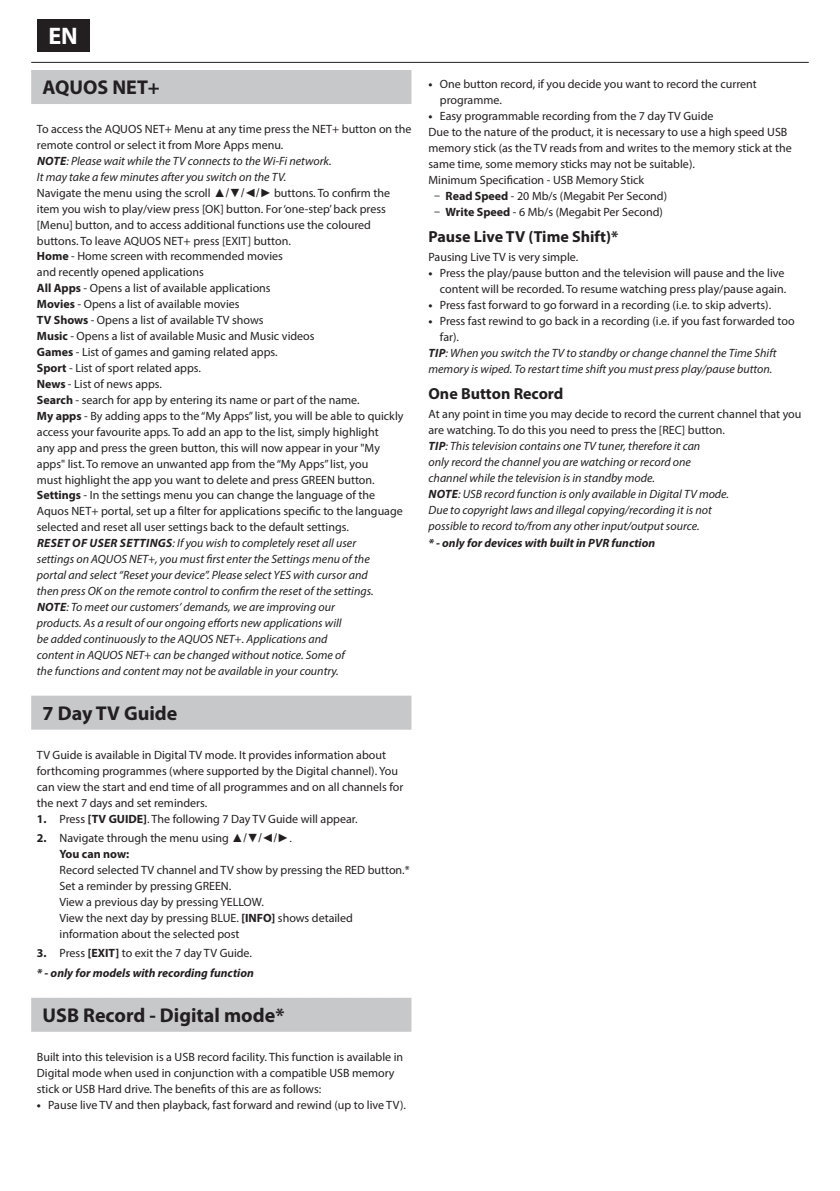
<style>
.page{position:relative;width:840px;height:1191px;background:#fff}
.page>*{position:absolute;margin:0;border:0;box-sizing:border-box;transform-origin:0 0}
.t1{font:700 24px "Myriad Pro";color:#fff}
.t2{font:700 20px "Myriad Pro";color:#231f20}
.t3{font:700 16px "Myriad Pro";color:#231f20}
.t4{font:12px/16px "Myriad Pro";color:#231f20}
.t5{font:italic 12px/16px "Myriad Pro";color:#231f20}
.t6{font:italic 700 12px/20.4px "Myriad Pro";color:#231f20}
.s1{font-weight:700;font-style:italic}
.s2{font-style:italic}
.s3{font-family:"Arial"}
.s4{font-weight:700}
.s5{font-weight:700;font-style:normal}
.s6{font-style:normal}
.s7{font-weight:400;font-style:normal}
</style>
<div class="page">
<div style="left:37px;top:19px;width:52px;height:32px;background:#231f20"></div>
<div style="left:31px;top:70px;width:380px;height:34px;background:#c7c8ca"></div>
<div style="left:31px;top:695px;width:380px;height:34px;background:#c7c8ca"></div>
<div style="left:31px;top:997px;width:380px;height:34px;background:#c7c8ca"></div>
<hr style="left:31px;top:62px;width:777px;height:1px;background:#231f20">
<h1 class="t1" style="left:48px;top:27px;width:31px">EN</h1>
<h2 class="t2" style="left:43px;top:80px;width:119px">AQUOS NET+</h2>
<p class="t4" style="left:37px;top:122px;width:376px">To access the AQUOS NET+ Menu at any time press the NET+ button on the remote control or select it from More Apps menu.<br><span class="s1">NOTE</span><span class="s2">: Please wait while the TV connects to the Wi-Fi network.<br>It may take a few minutes after you switch on the TV.<br></span>Navigate the menu using the scroll <span class="s3">▲/▼/◄/►</span> buttons. To confirm the item you wish to play/view press [OK] button. For ‘one-step’ back press [Menu] button, and to access additional functions use the coloured buttons. To leave AQUOS NET+ press [EXIT] button.</p>
<p class="t4" style="left:37px;top:249px;width:368px"><span class="s4">Home</span> - Home screen with recommended movies<br>and recently opened applications<br><span class="s4">All Apps</span> - Opens a list of available applications<br><span class="s4">Movies</span> - Opens a list of available movies<br><span class="s4">TV Shows</span> - Opens a list of available TV shows<br><span class="s4">Music</span> - Opens a list of available Music and Music videos<br><span class="s4">Games</span> - List of games and gaming related apps.<br><span class="s4">Sport</span> - List of sport related apps.<br><span class="s4">News</span> - List of news apps.<br><span class="s4">Search</span> - search for app by entering its name or part of the name.<br><span class="s4">My apps</span> - By adding apps to the “My Apps” list, you will be able to quickly access your favourite apps. To add an app to the list, simply highlight<br>any app and press the green button, this will now appear in your "My apps" list. To remove an unwanted app from the “My Apps” list, you<br>must highlight the app you want to delete and press GREEN button.</p>
<p class="t5" style="left:37px;top:488px;width:367px"><span class="s5">Settings</span> <span class="s6">- In the settings menu you can change the language of the Aquos NET+ portal, set up a filter for applications specific to the language selected and reset all user settings back to the default settings.<br></span><span class="s4">RESET OF USER SETTINGS</span>: If you wish to completely reset all user<br>settings on AQUOS NET+, you must first enter the Settings menu of the<br>portal and select “Reset your device”. Please select YES with cursor and<br>then press OK on the remote control to confirm the reset of the settings.<br><span class="s4">NOTE</span>: To meet our customers’ demands, we are improving our<br>products. As a result of our ongoing efforts new applications will<br>be added continuously to the AQUOS NET+. Applications and<br>content in AQUOS NET+ can be changed without notice. Some of<br>the functions and content may not be available in your country.</p>
<h2 class="t2" style="left:43px;top:705px;width:136px">7 Day TV Guide</h2>
<p class="t4" style="left:37px;top:747px;width:367px">TV Guide is available in Digital TV mode. It provides information about forthcoming programmes (where supported by the Digital channel). You can view the start and end time of all programmes and on all channels for the next 7 days and set reminders.</p>
<p class="t4" style="left:37px;top:811px;width:322px"><span class="s4">1.</span> Press <span class="s4">[TV GUIDE]</span>. The following 7 Day TV Guide will appear.</p>
<p class="t4" style="left:60px;top:830px;width:234px;text-indent:-23px"><span class="s4">2.</span> Navigate through the menu using <span class="s3">▲/▼/◄/►.<br></span><span class="s4">You can now:</span></p>
<p class="t4" style="left:60px;top:862px;width:351px">Record selected TV channel and TV show by pressing the RED button.* Set a reminder by pressing GREEN.<br>View a previous day by pressing YELLOW.<br>View the next day by pressing BLUE. <span class="s4">[INFO]</span> shows detailed information about the selected post</p>
<p class="t6" style="left:37px;top:942px;width:218px"><span class="s6">3.</span> <span class="s7">Press</span> <span class="s6">[EXIT]</span> <span class="s7">to exit the 7 day TV Guide. </span>* - only for models with recording function</p>
<h2 class="t2" style="left:43px;top:1007px;width:243px">USB Record - Digital mode*</h2>
<p class="t4" style="left:37px;top:1049px;width:367px">Built into this television is a USB record facility. This function is available in<br>Digital mode when used in conjunction with a compatible USB memory stick or USB Hard drive. The benefits of this are as follows:</p>
<p class="t4" style="left:37px;top:1097px;width:370px"><span class="s4">•</span> Pause live TV and then playback, fast forward and rewind (up to live TV).</p>
<p class="t4" style="left:439px;top:77px;width:318px;text-indent:-11px"><span class="s4">•</span> One button record, if you decide you want to record the current programme.</p>
<p class="t4" style="left:428px;top:109px;width:364px"><span class="s4">•</span> Easy programmable recording from the 7 day TV Guide<br>Due to the nature of the product, it is necessary to use a high speed USB memory stick (as the TV reads from and writes to the memory stick at the same time, some memory sticks may not be suitable).<br>Minimum Specification - USB Memory Stick</p>
<p class="t4" style="left:434px;top:189px;width:234px">– <span class="s4">Read Speed</span> - 20 Mb/s (Megabit Per Second)</p>
<p class="t4" style="left:434px;top:205px;width:230px">– <span class="s4">Write Speed</span> - 6 Mb/s (Megabit Per Second)</p>
<h3 class="t3" style="left:428px;top:231px;width:191px">Pause Live TV (Time Shift)*</h3>
<p class="t4" style="left:428px;top:250px;width:151px">Pausing Live TV is very simple.</p>
<p class="t4" style="left:428px;top:266px;width:359px;text-align:right"><span class="s4">•</span> Press the play/pause button and the television will pause and the live content will be recorded. To resume watching press play/pause again.</p>
<p class="t4" style="left:428px;top:298px;width:344px"><span class="s4">•</span> Press fast forward to go forward in a recording (i.e. to skip adverts).</p>
<p class="t4" style="left:428px;top:314px;width:367px"><span class="s4">•</span> Press fast rewind to go back in a recording (i.e. if you fast forwarded too</p>
<p class="t4" style="left:439px;top:330px;width:21px">far).</p>
<p class="t5" style="left:428px;top:346px;width:349px"><span class="s4">TIP</span>: When you switch the TV to standby or change channel the Time Shift</p>
<p class="t5" style="left:428px;top:362px;width:345px">memory is wiped. To restart time shift you must press play/pause button.</p>
<h3 class="t3" style="left:428px;top:387px;width:136px">One Button Record</h3>
<p class="t5" style="left:428px;top:406px;width:374px"><span class="s6">At any point in time you may decide to record the current channel that you are watching. To do this you need to press the [REC] button.<br></span><span class="s4">TIP</span>: This television contains one TV tuner, therefore it can<br>only record the channel you are watching or record one<br>channel while the television is in standby mode.<br><span class="s4">NOTE</span>: USB record function is only available in Digital TV mode.<br>Due to copyright laws and illegal copying/recording it is not<br>possible to record to/from any other input/output source.</p>
<p class="t6" style="left:428px;top:533px;width:228px">* - only for devices with built in PVR function</p>
</div>
